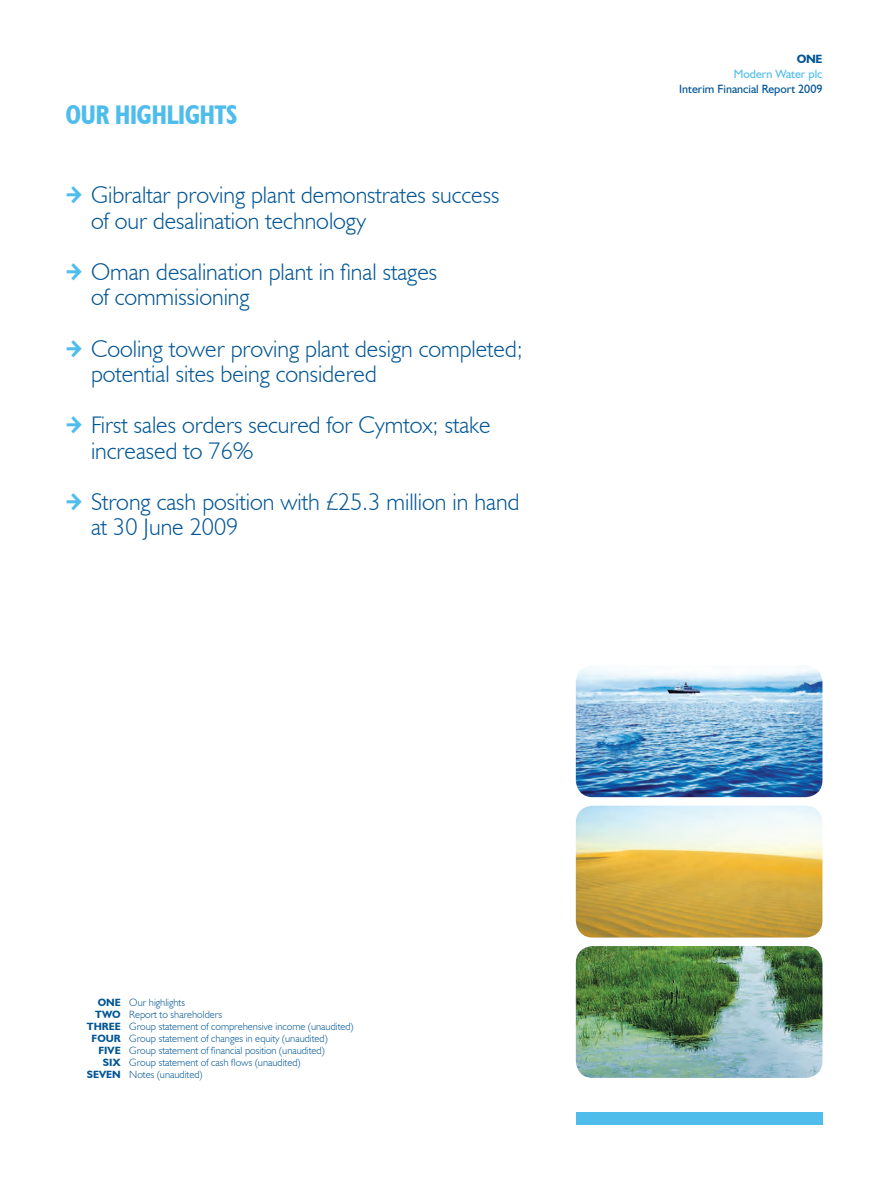
<style>
.page{position:relative;width:888px;height:1186px;background:#fff}
.page>*{position:absolute;margin:0;border:0;box-sizing:border-box;transform-origin:0 0}
.t1{font:700 condensed 27px "Humanist 521 BT";letter-spacing:-.03em;color:#4fbdec}
.t2{font:300 24px/25.5px "Humanist 521 BT";color:#005595}
.t3{font:12px "Humanist 521 BT";color:#005595}
.t4{font:12px "Humanist 521 BT";color:#4fbdec}
.t5{font:700 12px "Humanist 521 BT";color:#005595}
.t6{font:300 10.5px/12px "Humanist 521 BT";color:#005595}
.t7{font:700 10.5px/12px "Humanist 521 BT";color:#005595;text-align:right}
.s1{font-family:"Officina Display ITC Arrows";font-weight:400;color:#4fbdec}
</style>
<div class="page">
<div style="left:576px;top:1111px;width:246px;height:13px;background:#4fbdec"></div>
<img style="left:576px;top:666px;width:246px;height:131px">
<img style="left:576px;top:805px;width:246px;height:132px">
<img style="left:576px;top:946px;width:246px;height:131px">
<p class="t1" style="left:66px;top:98px;width:174px">OUR HIGHLIGHTS</p>
<p class="t2" style="left:91px;top:182px;width:410px;text-indent:-26px"><span class="s1">A</span> Gibraltar proving plant demonstrates success of our desalination technology</p>
<p class="t2" style="left:91px;top:258px;width:348px;text-indent:-26px"><span class="s1">A</span> Oman desalination plant in final stages of commissioning</p>
<p class="t2" style="left:91px;top:335px;width:433px;text-indent:-26px"><span class="s1">A</span> Cooling tower proving plant design completed; potential sites being considered</p>
<p class="t2" style="left:91px;top:411px;width:401px;text-indent:-26px"><span class="s1">A</span> First sales orders secured for Cymtox; stake increased to 76%</p>
<p class="t2" style="left:91px;top:488px;width:430px;text-indent:-26px"><span class="s1">A</span> Strong cash position with £25.3 million in hand at 30 June 2009</p>
<p class="t5" style="left:797px;top:51px;width:27px">ONE</p>
<p class="t4" style="left:734px;top:66px;width:90px">Modern Water plc</p>
<p class="t3" style="left:679px;top:81px;width:145px">Interim Financial Report 2009</p>
<p class="t7" style="left:87px;top:996px;width:36px">ONE<br>TWO<br>THREE<br>FOUR<br>FIVE<br>SIX<br>SEVEN</p>
<p class="t6" style="left:129px;top:996px;width:226px">Our highlights<br>Report to shareholders<br>Group statement of comprehensive income (unaudited)<br>Group statement of changes in equity (unaudited)<br>Group statement of financial position (unaudited)<br>Group statement of cash flows (unaudited)<br>Notes (unaudited)</p>
</div>
